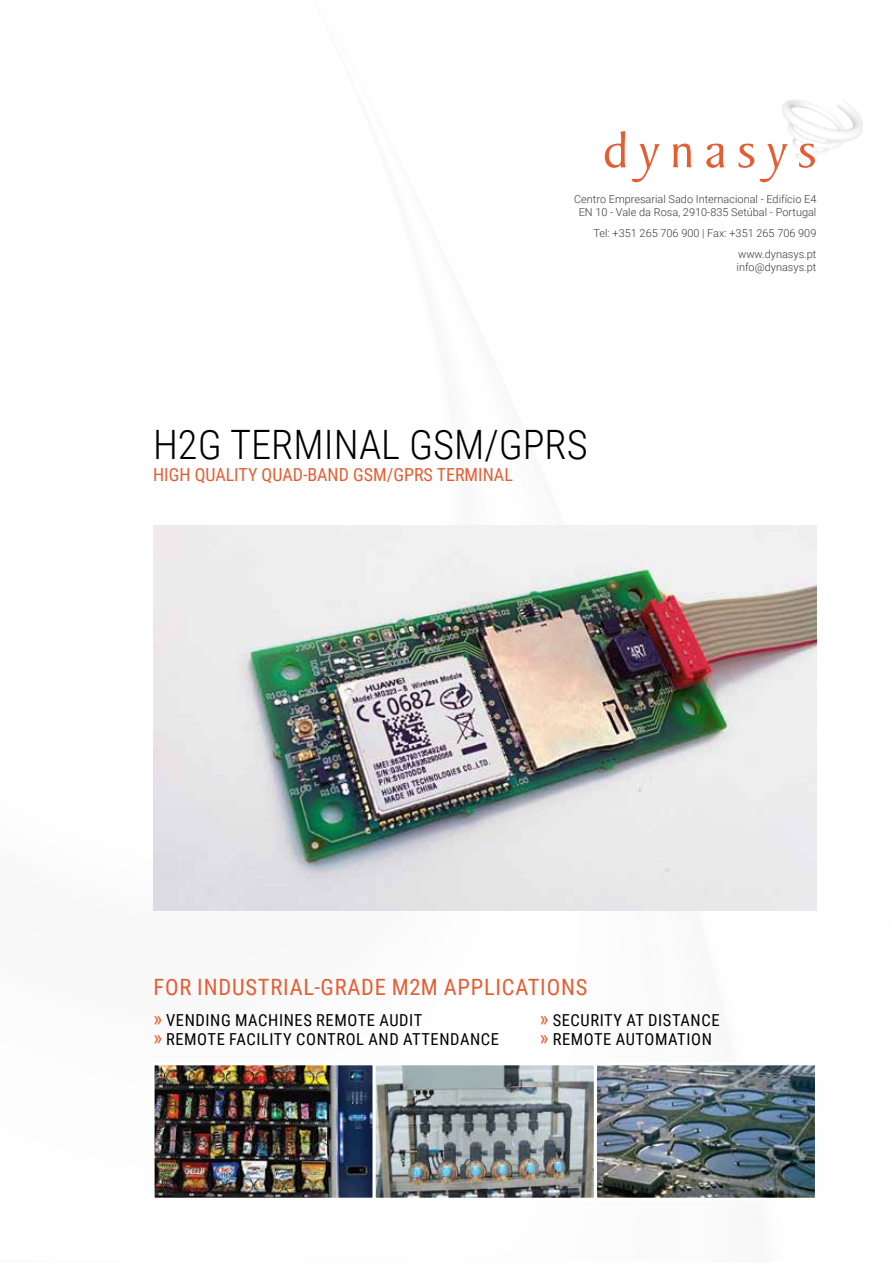
<style>
.page{position:relative;width:893px;height:1263px;background:#fff}
.page>*{position:absolute;margin:0;border:0;box-sizing:border-box;transform-origin:0 0}
.t1{font:51.6px "Baker Signet BT";letter-spacing:.22em;color:#e45e33}
.t2{font:300 40.5px "Roboto Condensed";color:#000}
.t3{font:22.5px "Roboto Condensed";letter-spacing:.035em;color:#e45e33}
.t4{font:18px "Roboto Condensed";color:#e45e33}
.t5{font:16.5px/19.8px "Roboto Condensed";letter-spacing:.035em;color:#000}
.t6{font:300 10.95px/13.2px "Roboto";color:#3a3938;text-align:center}
.s1{font-size:21px;color:#e45e33}
</style>
<div class="page">
<img style="left:782px;top:100px;width:80px;height:58px">
<img style="left:598px;top:1066px;width:216px;height:131px">
<div style="left:594px;top:1062px;width:224px;height:139px;border:3px solid #fff"></div>
<img style="left:156px;top:1066px;width:216px;height:131px">
<div style="left:152px;top:1062px;width:224px;height:139px;border:3px solid #fff"></div>
<img style="left:377px;top:1066px;width:216px;height:131px">
<div style="left:373px;top:1062px;width:224px;height:139px;border:3px solid #fff"></div>
<img style="left:153px;top:525px;width:663px;height:385px">
<h1 class="t1" style="left:603px;top:120px;width:215px">dynasys</h1>
<p class="t6" style="left:574px;top:192px;width:244px">Centro Empresarial Sado Internacional - Edifício E4<br>EN 10 - Vale da Rosa, 2910-835 Setúbal - Portugal</p>
<p class="t6" style="left:593px;top:222px;width:224px;line-height:21.3px;text-align:right">Tel: +351 265 706 900 | Fax: +351 265 706 909 www.dynasys.pt</p>
<p class="t6" style="left:736px;top:260px;width:81px">info@dynasys.pt</p>
<h2 class="t2" style="left:153px;top:416px;width:436px">H2G TERMINAL GSM/GPRS</h2>
<h3 class="t4" style="left:153px;top:462px;width:361px">HIGH QUALITY QUAD-BAND GSM/GPRS TERMINAL</h3>
<h3 class="t3" style="left:153px;top:971px;width:435px">FOR INDUSTRIAL-GRADE M2M APPLICATIONS</h3>
<h3 class="t5" style="left:153px;top:1009px;width:347px"><span class="s1">»</span> VENDING MACHINES REMOTE AUDIT<br><span class="s1">»</span> REMOTE FACILITY CONTROL AND ATTENDANCE</h3>
<h3 class="t5" style="left:540px;top:1009px;width:181px"><span class="s1">»</span> SECURITY AT DISTANCE <span class="s1">»</span> REMOTE AUTOMATION</h3>
</div>
